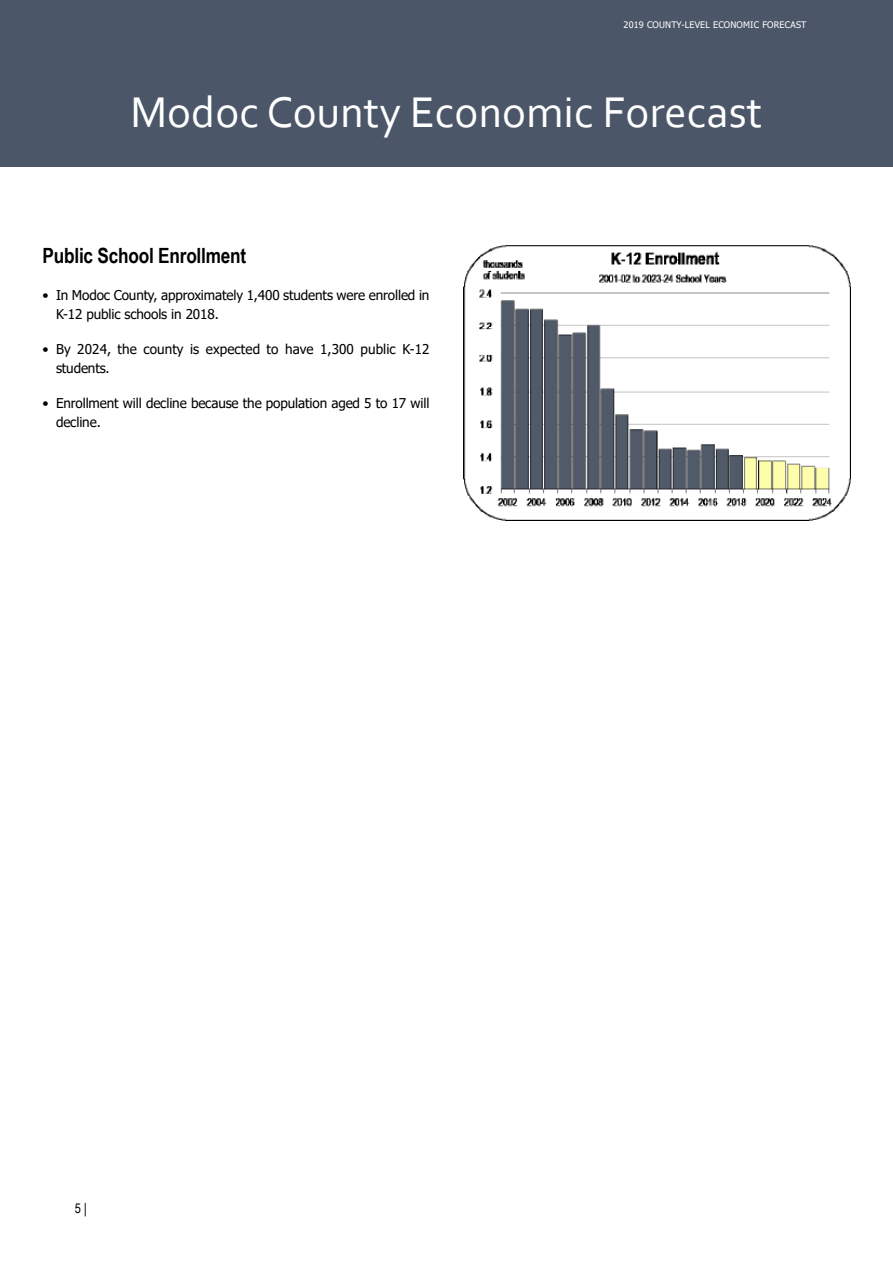
<style>
.page{position:relative;width:893px;height:1263px;background:#fff}
.page>*{position:absolute;margin:0;border:0;box-sizing:border-box;transform-origin:0 0}
.t1{font:45px "Corbel";color:#fff}
.Profile_Subhead_1{font:700 21px "Arial Narrow";letter-spacing:-.01em;color:#000}
.t2{font:13.5px/18.9px "Tahoma";letter-spacing:-.01em;color:#000}
.t3{font:13.5px "Arial Narrow";color:#000}
.t4{font:9px "Tahoma";letter-spacing:.02em;color:#fff}
.s1{font-family:"Myriad Pro"}
</style>
<div class="page">
<div style="left:0;top:0;width:893px;height:167px;background:#4b5768"></div>
<img style="left:464px;top:245px;width:387px;height:276px">
<p class="t4" style="left:624px;top:19px;width:184px">2019 COUNTY-LEVEL ECONOMIC FORECAST</p>
<h1 class="t1" style="left:130px;top:84px;width:634px">Modoc County Economic Forecast</h1>
<p class="Profile_Subhead_1" style="left:43px;top:239px;width:205px">Public School Enrollment</p>
<p class="t2" style="left:56px;top:287px;width:375px;text-indent:-14px">• In Modoc County, approximately 1,400 students were enrolled in<br>K-12 public schools in 2018.</p>
<p class="t2" style="left:56px;top:341px;width:375px;text-indent:-14px">• By 2024, the county is expected to have 1,300 public K-12 students.</p>
<p class="t2" style="left:56px;top:395px;width:375px;text-indent:-14px">• Enrollment will decline because the population aged 5 to 17 will decline.</p>
<p class="t3" style="left:75px;top:1198px;width:14px">5 <span class="s1">|</span></p>
</div>
